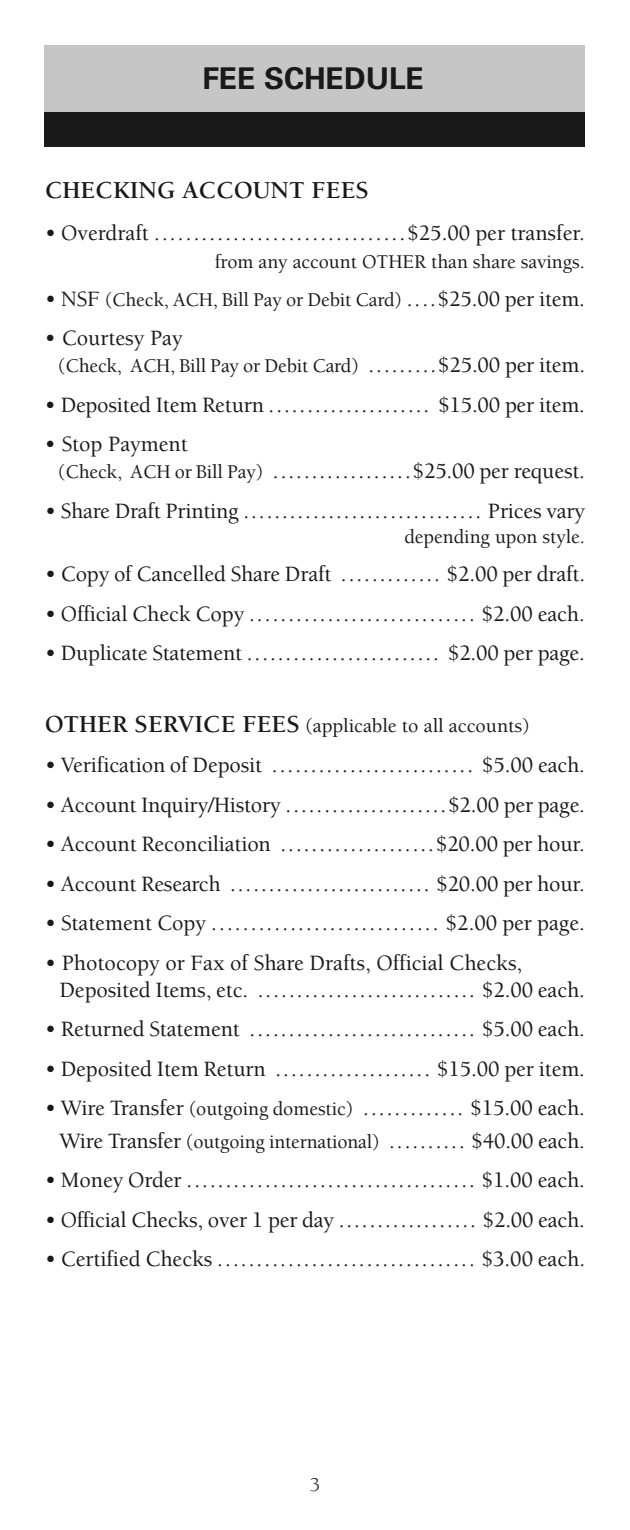
<style>
.page{position:relative;width:630px;height:1530px;background:#fff}
.page>*{position:absolute;margin:0;border:0;box-sizing:border-box;transform-origin:0 0}
.t1{font:700 35px "Univers";color:#191919}
.t2{font:700 30px "Univers";color:#191919}
.t3{font:700 25px "Berkeley";color:#191919}
.t4{font:500 22.5px/27px "Berkeley";letter-spacing:-.005em;color:#191919}
.t5{font:500 20px "Berkeley";color:#191919}
.t6{font:20px "Berkeley";color:#191919}
.s1{font-size:22.5px}
.s2{font-size:20px}
.s3{font-weight:700;font-size:25px}
</style>
<div class="page">
<div style="left:45px;top:45px;width:540px;height:71px;background:#c6c6c6"></div>
<div style="left:45px;top:112px;width:540px;height:35px;background:#191919"></div>
<h2 class="t2" style="left:203px;top:68px;width:223px">FEE SCHEDULE</h2>
<h1 class="t1" style="left:87px;top:71px;width:465px">IMPORTANT DISCLOSURES</h1>
<p class="t3" style="left:45px;top:180px;width:325px">CHECKING ACCOUNT FEES</p>
<p class="t4" style="left:45px;top:221px;width:542px">• Overdraft ................................$25.00 per transfer.</p>
<p class="t5" style="left:215px;top:254px;width:372px">from any account OTHER than share savings.</p>
<p class="t5" style="left:45px;top:292px;width:542px"><span class="s1">• NSF</span> (Check, ACH, Bill Pay or Debit Card) <span class="s1">....$25.00 per item.</span></p>
<p class="t4" style="left:45px;top:327px;width:139px">• Courtesy Pay</p>
<p class="t5" style="left:58px;top:358px;width:529px">(Check, ACH, Bill Pay or Debit Card) <span class="s1">.........$25.00 per item.</span></p>
<p class="t4" style="left:45px;top:393px;width:541px">• Deposited Item Return ..................... $15.00 per item.</p>
<p class="t4" style="left:58px;top:433px;width:529px;text-indent:-13px">• Stop Payment<br><span class="s2">(Check, ACH or Bill Pay)</span> ..................$25.00 per request.</p>
<p class="t4" style="left:45px;top:499px;width:542px">• Share Draft Printing ............................... Prices vary</p>
<p class="t5" style="left:404px;top:529px;width:182px">depending upon style.</p>
<p class="t4" style="left:45px;top:563px;width:542px">• Copy of Cancelled Share Draft ............. $2.00 per draft.</p>
<p class="t4" style="left:45px;top:602px;width:541px">• Official Check Copy ............................. $2.00 each.</p>
<p class="t4" style="left:45px;top:642px;width:541px">• Duplicate Statement ......................... $2.00 per page.</p>
<p class="t5" style="left:45px;top:718px;width:486px"><span class="s3">OTHER SERVICE FEES</span> (applicable to all accounts)</p>
<p class="t4" style="left:45px;top:754px;width:542px">• Verification of Deposit .......................... $5.00 each.</p>
<p class="t4" style="left:45px;top:793px;width:541px">• Account Inquiry/History .....................$2.00 per page.</p>
<p class="t4" style="left:45px;top:833px;width:542px">• Account Reconciliation ....................$20.00 per hour.</p>
<p class="t4" style="left:45px;top:872px;width:542px">• Account Research .......................... $20.00 per hour.</p>
<p class="t4" style="left:45px;top:912px;width:541px">• Statement Copy ............................. $2.00 per page.</p>
<p class="t4" style="left:60px;top:951px;width:527px;text-indent:-15px">• Photocopy or Fax of Share Drafts, Official Checks,<br>Deposited Items, etc. ............................ $2.00 each.</p>
<p class="t4" style="left:45px;top:1018px;width:541px">• Returned Statement ............................. $5.00 each.</p>
<p class="t4" style="left:45px;top:1057px;width:542px">• Deposited Item Return .................... $15.00 per item.</p>
<p class="t4" style="left:45px;top:1094px;width:542px;line-height:32.5px;text-align:right">• Wire Transfer <span class="s2">(outgoing domestic)</span> ............. $15.00 each.<br>Wire Transfer <span class="s2">(outgoing international)</span> .......... $40.00 each.</p>
<p class="t4" style="left:45px;top:1169px;width:541px">• Money Order ..................................... $1.00 each.</p>
<p class="t4" style="left:45px;top:1208px;width:541px">• Official Checks, over 1 per day .................. $2.00 each.</p>
<p class="t4" style="left:45px;top:1247px;width:542px">• Certified Checks ................................. $3.00 each.</p>
<p class="t6" style="left:310px;top:1477px;width:12px">3</p>
</div>
